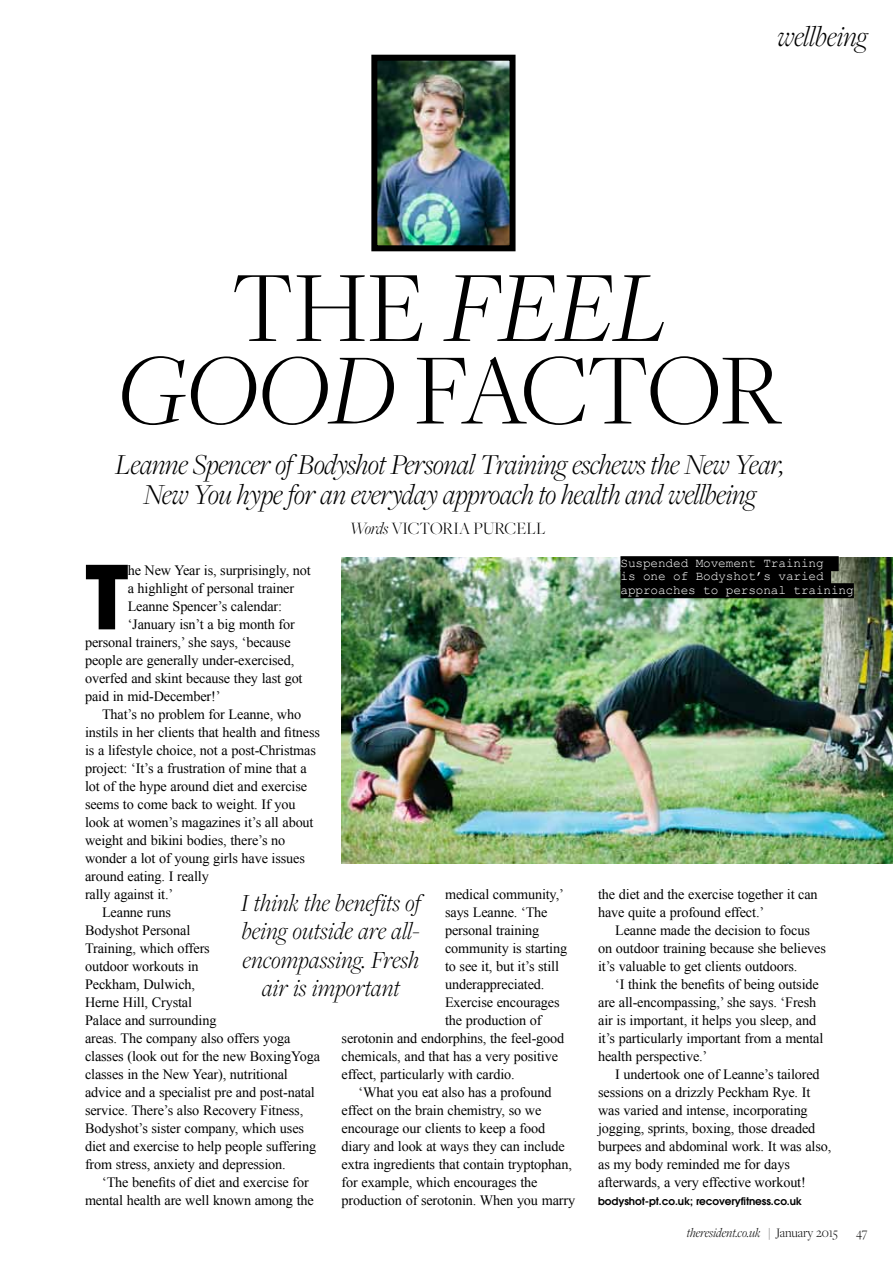
<style>
.page{position:relative;width:893px;height:1263px;background:#fff}
.page>*{position:absolute;margin:0;border:0;box-sizing:border-box;transform-origin:0 0}
.t1{font:300 105px/82.5px "Freight Disp Pro";letter-spacing:-.04em;color:#000;text-align:center}
.t2{font:700 87.15px "Avant Garde";color:#000}
.t3{font:italic 300 30px/30px "Freight Disp Pro";letter-spacing:-.02em;color:#000;text-align:center}
.t4{font:italic 300 25.5px/28.5px "Freight Disp Pro";color:#000;text-align:center}
.t5{font:300 18px "Freight Big Pro";color:#000}
.t6{font:14.25px/18px "Times New Roman";letter-spacing:-.01em;color:#000}
.t7{font:italic 300 13.5px "Freight Disp Pro";letter-spacing:-.005em;color:#000}
.t8{font:300 13.5px "Freight Disp Pro";color:#000}
.t9{font:12.75px/13.5px "Courier New";letter-spacing:-.01em;color:#fff}
.t10{font:600 10.5px "Avant Garde";letter-spacing:-.01em;color:#000}
.s1{font-style:italic}
.s2{font-style:normal}
</style>
<div class="page">
<img style="left:342px;top:557px;width:551px;height:306px">
<img style="left:378px;top:62px;width:131px;height:182px">
<div style="left:371px;top:55px;width:145px;height:196px;border:6px solid #000"></div>
<div style="left:620px;top:556px;width:219px;height:15px;background:#000"></div>
<div style="left:620px;top:570px;width:211px;height:15px;background:#000"></div>
<div style="left:620px;top:583px;width:234px;height:15px;background:#000"></div>
<h3 class="t3" style="left:777px;top:20px;width:92px">wellbeing</h3>
<h1 class="t1" style="left:117px;top:263px;width:667px">The <span class="s1">feel good</span> factor</h1>
<h3 class="t3" style="left:115px;top:448px;width:670px">Leanne Spencer of Bodyshot Personal Training eschews the New Year,<br>New You hype for an everyday approach to health and wellbeing</h3>
<p class="t5" style="left:350px;top:517px;width:197px"><span class="s1">Words</span> VICTORIA PURCELL</p>
<h2 class="t2" style="left:85px;top:541px;width:45px">T</h2>
<p class="t6" style="left:128px;top:561px;width:185px">he New Year is, surprisingly, not</p>
<p class="t6" style="left:128px;top:579px;width:168px">a highlight of personal trainer</p>
<p class="t6" style="left:128px;top:597px;width:156px">Leanne Spencer’s calendar:</p>
<p class="t6" style="left:128px;top:615px;width:169px">‘January isn’t a big month for</p>
<p class="t6" style="left:85px;top:633px;width:207px">personal trainers,’ she says, ‘because</p>
<p class="t6" style="left:85px;top:651px;width:211px">people are generally under-exercised,</p>
<p class="t6" style="left:85px;top:669px;width:219px">overfed and skint because they last got</p>
<p class="t6" style="left:85px;top:687px;width:137px">paid in mid-December!’</p>
<p class="t6" style="left:102px;top:705px;width:201px">That’s no problem for Leanne, who</p>
<p class="t6" style="left:85px;top:723px;width:236px">instils in her clients that health and fitness</p>
<p class="t6" style="left:85px;top:741px;width:232px">is a lifestyle choice, not a post-Christmas</p>
<p class="t6" style="left:85px;top:759px;width:223px">project: ‘It’s a frustration of mine that a</p>
<p class="t6" style="left:85px;top:777px;width:224px">lot of the hype around diet and exercise</p>
<p class="t6" style="left:85px;top:795px;width:212px">seems to come back to weight. If you</p>
<p class="t6" style="left:85px;top:813px;width:230px">look at women’s magazines it’s all about</p>
<p class="t6" style="left:85px;top:831px;width:202px">weight and bikini bodies, there’s no</p>
<p class="t6" style="left:85px;top:849px;width:221px">wonder a lot of young girls have issues</p>
<p class="t6" style="left:85px;top:867px;width:125px">around eating. I really</p>
<p class="t6" style="left:85px;top:885px;width:90px">rally against it.’</p>
<p class="t6" style="left:102px;top:903px;width:70px">Leanne runs</p>
<p class="t6" style="left:85px;top:921px;width:107px">Bodyshot Personal</p>
<p class="t6" style="left:85px;top:939px;width:126px">Training, which offers</p>
<p class="t6" style="left:85px;top:957px;width:115px">outdoor workouts in</p>
<p class="t6" style="left:85px;top:975px;width:112px">Peckham, Dulwich,</p>
<p class="t6" style="left:85px;top:993px;width:108px">Herne Hill, Crystal</p>
<p class="t6" style="left:85px;top:1011px;width:133px">Palace and surrounding</p>
<p class="t6" style="left:85px;top:1029px;width:207px">areas. The company also offers yoga</p>
<p class="t6" style="left:85px;top:1047px;width:236px">classes (look out for the new BoxingYoga</p>
<p class="t6" style="left:85px;top:1065px;width:204px">classes in the New Year), nutritional</p>
<p class="t6" style="left:85px;top:1083px;width:231px">advice and a specialist pre and post-natal</p>
<p class="t6" style="left:85px;top:1101px;width:220px">service. There’s also Recovery Fitness,</p>
<p class="t6" style="left:85px;top:1119px;width:221px">Bodyshot’s sister company, which uses</p>
<p class="t6" style="left:85px;top:1137px;width:233px">diet and exercise to help people suffering</p>
<p class="t6" style="left:85px;top:1155px;width:202px">from stress, anxiety and depression.</p>
<p class="t6" style="left:102px;top:1173px;width:208px">‘The benefits of diet and exercise for</p>
<p class="t6" style="left:85px;top:1191px;width:230px">mental health are well known among the</p>
<p class="t6" style="left:445px;top:885px;width:120px">medical community,’</p>
<p class="t6" style="left:445px;top:903px;width:104px">says Leanne. ‘The</p>
<p class="t6" style="left:445px;top:921px;width:96px">personal training</p>
<p class="t6" style="left:445px;top:939px;width:124px">community is starting</p>
<p class="t6" style="left:445px;top:957px;width:115px">to see it, but it’s still</p>
<p class="t6" style="left:445px;top:975px;width:101px">underappreciated.</p>
<p class="t6" style="left:445px;top:993px;width:116px">Exercise encourages</p>
<p class="t6" style="left:445px;top:1011px;width:98px">the production of</p>
<p class="t6" style="left:342px;top:1029px;width:224px">serotonin and endorphins, the feel-good</p>
<p class="t6" style="left:342px;top:1047px;width:218px">chemicals, and that has a very positive</p>
<p class="t6" style="left:342px;top:1065px;width:175px">effect, particularly with cardio.</p>
<p class="t6" style="left:359px;top:1083px;width:195px">‘What you eat also has a profound</p>
<p class="t6" style="left:342px;top:1101px;width:201px">effect on the brain chemistry, so we</p>
<p class="t6" style="left:342px;top:1119px;width:205px">encourage our clients to keep a food</p>
<p class="t6" style="left:342px;top:1137px;width:225px">diary and look at ways they can include</p>
<p class="t6" style="left:342px;top:1155px;width:232px">extra ingredients that contain tryptophan,</p>
<p class="t6" style="left:342px;top:1173px;width:197px">for example, which encourages the</p>
<p class="t6" style="left:342px;top:1191px;width:235px">production of serotonin. When you marry</p>
<h3 class="t4" style="left:241px;top:887px;width:181px">I think the benefits of being outside are all&shy;encompassing. Fresh air is important</h3>
<p class="t9" style="left:620px;top:555px;width:235px">Suspended Movement Training<br>is one of Bodyshot’s varied approaches to personal training</p>
<p class="t6" style="left:598px;top:885px;width:221px">the diet and the exercise together it can have quite a profound effect.’</p>
<p class="t6" style="left:598px;top:921px;width:229px;text-indent:17px">Leanne made the decision to focus on outdoor training because she believes it’s valuable to get clients outdoors.</p>
<p class="t6" style="left:598px;top:975px;width:227px;text-indent:17px">‘I think the benefits of being outside are all-encompassing,’ she says. ‘Fresh air is important, it helps you sleep, and it’s particularly important from a mental health perspective.’</p>
<p class="t6" style="left:598px;top:1065px;width:235px;text-indent:17px">I undertook one of Leanne’s tailored sessions on a drizzly Peckham Rye. It was varied and intense, incorporating jogging, sprints, boxing, those dreaded burpees and abdominal work. It was also, as my body reminded me for days afterwards, a very effective workout!</p>
<p class="t10" style="left:598px;top:1195px;width:205px">bodyshot-pt.co.uk; recoveryfitness.co.uk</p>
<p class="t7" style="left:687px;top:1224px;width:153px">theresident.co.uk | <span class="s2">January 2015</span></p>
<p class="t8" style="left:856px;top:1224px;width:13px">47</p>
</div>
